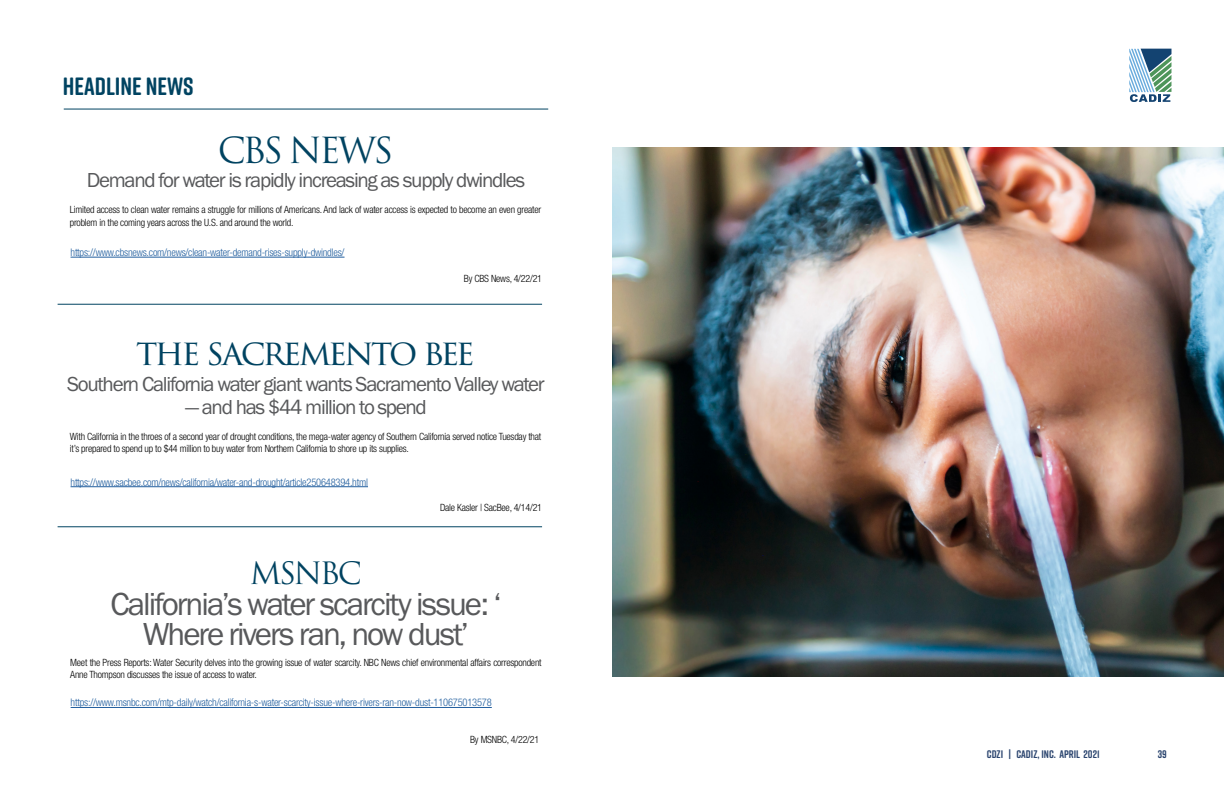
<style>
.page{position:relative;width:1224px;height:792px;background:#fff}
.page>*{position:absolute;margin:0;border:0;box-sizing:border-box;transform-origin:0 0}
.t1{font:35px "Trajan Pro 3";letter-spacing:-.08em;color:#004361}
.t2{font:33px/29.6px "Franklin Gothic URW Boo";letter-spacing:-.06em;color:#58595b;text-align:center}
.t3{font:30px "Trajan Pro 3";letter-spacing:-.08em;color:#004361}
.t4{font:700 25px "Rift Soft";color:#004361}
.t5{font:21px "Franklin Gothic URW Boo";letter-spacing:-.06em;color:#58595b}
.t6{font:700 11px "Rift Soft";color:#2b456f}
.t7{font:300 condensed 10.5px "Helvetica Neue";letter-spacing:-.02em;color:#215e9e}
.t8{font:300 condensed 10px/12.4px "Helvetica Neue";letter-spacing:-.02em;color:#000}
</style>
<div class="page">
<hr style="left:64px;top:109px;width:484px;height:1px;background:#004361">
<svg style="left:1129px;top:49px;width:42px;height:53px"></svg>
<hr style="left:71px;top:257px;width:274px;height:1px;background:#215e9e">
<hr style="left:71px;top:486px;width:297px;height:1px;background:#215e9e">
<img style="left:612px;top:148px;width:612px;height:528px">
<hr style="left:58px;top:304px;width:484px;height:1px;background:#004361">
<hr style="left:58px;top:527px;width:484px;height:1px;background:#004361">
<hr style="left:71px;top:707px;width:421px;height:1px;background:#215e9e">
<h3 class="t4" style="left:63px;top:68px;width:132px">HEADLINE NEWS</h3>
<h1 class="t1" style="left:218px;top:126px;width:177px">CBS NEWS</h1>
<h3 class="t5" style="left:87px;top:167px;width:440px">Demand for water is rapidly increasing as supply dwindles</h3>
<p class="t8" style="left:70px;top:203px;width:473px">Limited access to clean water remains a struggle for millions of Americans. And lack of water access is expected to become an even greater problem in the coming years across the U.S. and around the world.</p>
<p class="t7" style="left:71px;top:246px;width:275px">https://www.cbsnews.com/news/clean-water-demand-rises-supply-dwindles/</p>
<p class="t8" style="left:464px;top:272px;width:80px">By CBS News, 4/22/21</p>
<h1 class="t1" style="left:136px;top:328px;width:340px">the sacremento bee</h1>
<h3 class="t5" style="left:67px;top:370px;width:479px">Southern California water giant wants Sacramento Valley water</h3>
<h3 class="t5" style="left:185px;top:394px;width:243px">— and has $44 million to spend</h3>
<p class="t8" style="left:70px;top:430px;width:473px">With California in the throes of a second year of drought conditions, the mega-water agency of Southern California served notice Tuesday that it’s prepared to spend up to $44 million to buy water from Northern California to shore up its supplies.</p>
<p class="t7" style="left:71px;top:476px;width:299px">https://www.sacbee.com/news/california/water-and-drought/article250648394.html</p>
<h3 class="t3" style="left:250px;top:552px;width:114px">MSNBC</h3>
<p class="t8" style="left:440px;top:501px;width:104px">Dale Kasler | SacBee, 4/14/21</p>
<h2 class="t2" style="left:110px;top:589px;width:393px">California’s water scarcity issue: ‘<br>Where rivers ran, now dust’</h2>
<p class="t8" style="left:70px;top:656px;width:473px">Meet the Press Reports: Water Security delves into the growing issue of water scarcity. NBC News chief environmental affairs correspondent<br>Anne Thompson discusses the issue of access to water.</p>
<p class="t7" style="left:71px;top:697px;width:423px">https://www.msnbc.com/mtp-daily/watch/california-s-water-scarcity-issue-where-rivers-ran-now-dust-110675013578</p>
<p class="t8" style="left:470px;top:733px;width:71px">By MSNBC, 4/22/21</p>
<p class="t6" style="left:987px;top:746px;width:114px">CDZI | CADIZ, INC. APRIL 2021</p>
<p class="t6" style="left:1158px;top:746px;width:11px">39</p>
</div>
